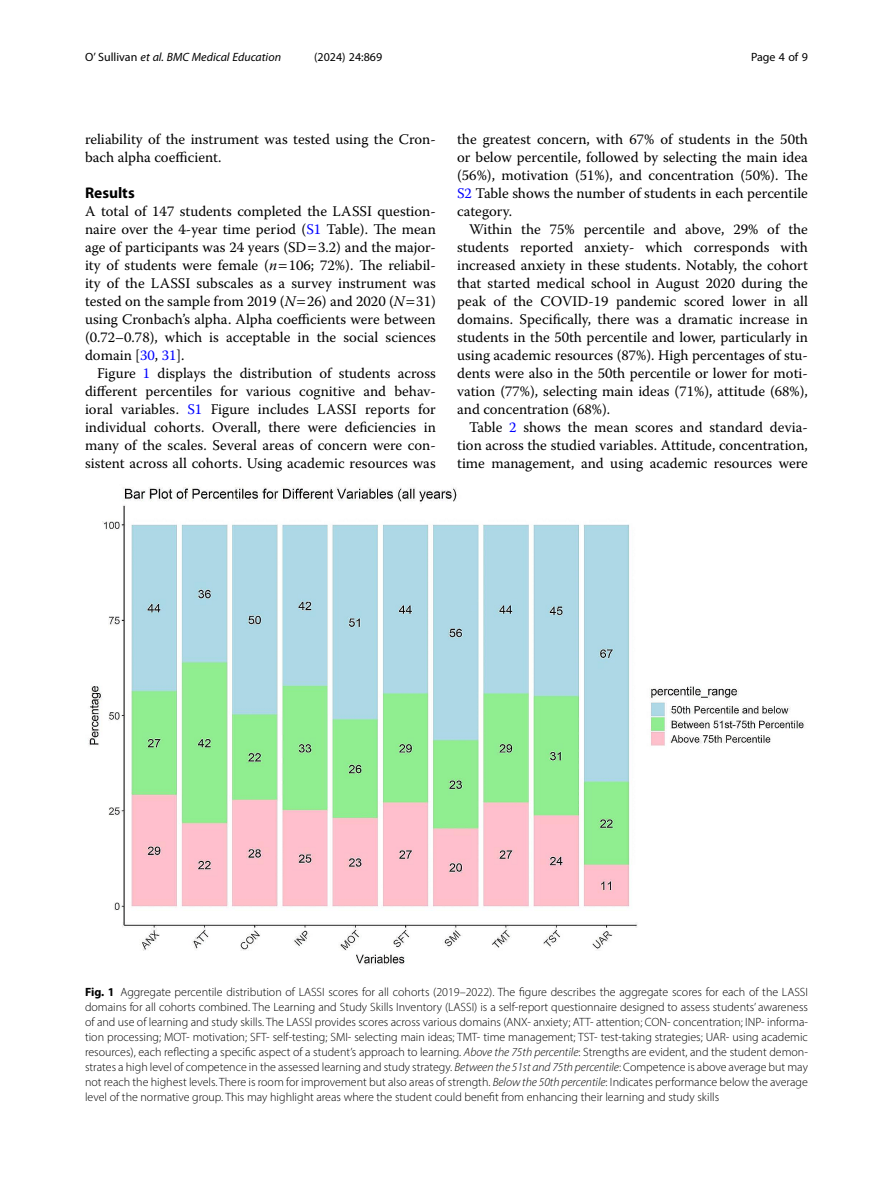
<style>
.page{position:relative;width:893px;height:1191px;background:#fff}
.page>*{position:absolute;margin:0;border:0;box-sizing:border-box;transform-origin:0 0}
.Head_1{font:700 15.45px "Myriad Pro";color:#000}
.Body_Text_Indent{font:14.7px/18px "Warnock Pro";color:#000;text-align:justify}
.Body_Text{font:14.7px/18px "Warnock Pro";color:#000}
.Figure_Caption{font:300 12px/15px "Myriad Pro";color:#000;text-align:justify}
.t1{font:italic 12px "Myriad Pro";color:#000}
.t2{font:12px "Myriad Pro";color:#000}
.s1{font-style:normal}
.s2{color:#00f}
.s3{font-style:italic}
.s4{font-weight:700}
</style>
<div class="page">
<img style="left:88px;top:487px;width:717px;height:479px">
<p class="t1" style="left:85px;top:50px;width:198px"><span class="s1">O’ Sullivan</span> et al. BMC Medical Education</p>
<p class="t2" style="left:314px;top:50px;width:70px">(2024) 24:869</p>
<p class="t2" style="left:751px;top:50px;width:58px">Page 4 of 9</p>
<p class="Body_Text" style="left:85px;top:130px;width:352px">reliability of the instrument was tested using the Cron&shy;bach alpha coefficient.</p>
<p class="Head_1" style="left:85px;top:183px;width:51px">Results</p>
<p class="Body_Text" style="left:85px;top:202px;width:352px;text-align:justify">A total of 147 students completed the LASSI question&shy;naire over the 4-year time period (<span class="s2">S1</span> Table). The mean age of participants was 24 years (SD 3.2) and the major&shy;ity of students were female (<span class="s3">n</span> 106; 72%). The reliabil&shy;ity of the LASSI subscales as a survey instrument was tested on the sample from 2019 (<span class="s3">N</span> 26) and 2020 (<span class="s3">N</span> 31) using Cronbach’s alpha. Alpha coefficients were between (0.72–0.78), which is acceptable in the social sciences domain [<span class="s2">30</span>, <span class="s2">31</span>].</p>
<p class="Body_Text_Indent" style="left:85px;top:364px;width:352px;text-indent:12px">Figure <span class="s2">1</span> displays the distribution of students across different percentiles for various cognitive and behav&shy;ioral variables. <span class="s2">S1</span> Figure includes LASSI reports for individual cohorts. Overall, there were deficiencies in many of the scales. Several areas of concern were con&shy;sistent across all cohorts. Using academic resources was</p>
<p class="Body_Text_Indent" style="left:457px;top:130px;width:352px">the greatest concern, with 67% of students in the 50th or below percentile, followed by selecting the main idea (56%), motivation (51%), and concentration (50%). The <span class="s2">S2</span> Table shows the number of students in each percentile category.</p>
<p class="Body_Text_Indent" style="left:457px;top:220px;width:352px;text-indent:12px">Within the 75% percentile and above, 29% of the students reported anxiety- which corresponds with increased anxiety in these students. Notably, the cohort that started medical school in August 2020 during the peak of the COVID-19 pandemic scored lower in all domains. Specifically, there was a dramatic increase in students in the 50th percentile and lower, particularly in using academic resources (87%). High percentages of stu&shy;dents were also in the 50th percentile or lower for moti&shy;vation (77%), selecting main ideas (71%), attitude (68%), and concentration (68%).</p>
<p class="Body_Text_Indent" style="left:457px;top:418px;width:352px;text-indent:12px">Table <span class="s2">2</span> shows the mean scores and standard devia&shy;tion across the studied variables. Attitude, concentration, time management, and using academic resources were</p>
<p class="Figure_Caption" style="left:85px;top:984px;width:724px"><span class="s4">Fig. 1</span> Aggregate percentile distribution of LASSI scores for all cohorts (2019–2022). The figure describes the aggregate scores for each of the LASSI domains for all cohorts combined. The Learning and Study Skills Inventory (LASSI) is a self-report questionnaire designed to assess students’ awareness of and use of learning and study skills. The LASSI provides scores across various domains (ANX- anxiety; ATT- attention; CON- concentration; INP- informa&shy;tion processing; MOT- motivation; SFT- self-testing; SMI- selecting main ideas; TMT- time management; TST- test-taking strategies; UAR- using academic resources), each reflecting a specific aspect of a student’s approach to learning. <span class="s3">Above the 75th percentile</span>: Strengths are evident, and the student demon&shy;strates a high level of competence in the assessed learning and study strategy. <span class="s3">Between the 51st and 75th percentile</span>: Competence is above average but may not reach the highest levels. There is room for improvement but also areas of strength. <span class="s3">Below the 50th percentile</span>: Indicates performance below the average level of the normative group. This may highlight areas where the student could benefit from enhancing their learning and study skills</p>
</div>
